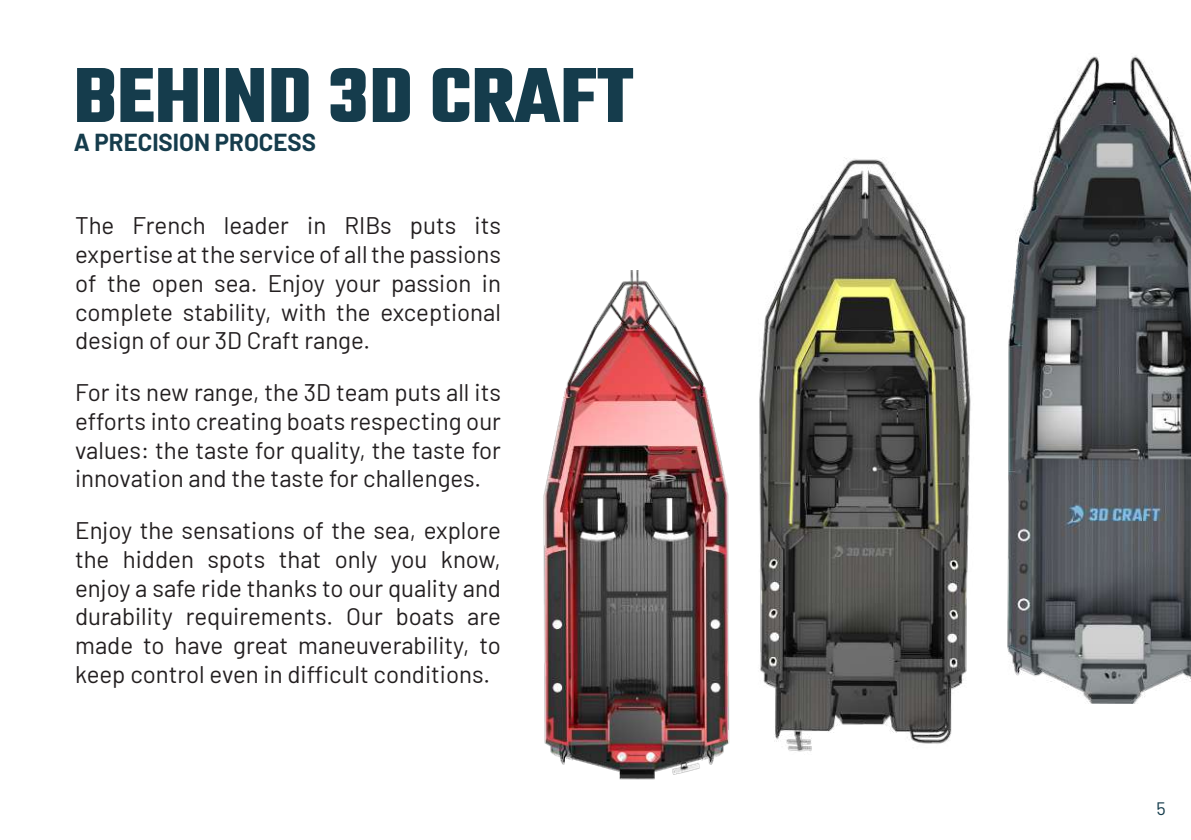
<style>
.page{position:relative;width:1191px;height:840px;background:#fff}
.page>*{position:absolute;margin:0;border:0;box-sizing:border-box;transform-origin:0 0}
.t1{font:700 84px "Teko";color:#153c4c}
.t2{font:24px/28.8px "Barlow";color:#231f20;text-align:justify}
.t3{font:700 24px "Barlow";color:#153c4c}
.t4{font:18px "Barlow";color:#153c4c}
</style>
<div class="page">
<img style="left:543px;top:270px;width:186px;height:510px">
<img style="left:759px;top:157px;width:193px;height:595px">
<img style="left:846px;top:55px;width:345px;height:648px">
<h1 class="t1" style="left:74px;top:41px;width:561px">BEHIND 3D CRAFT</h1>
<p class="t3" style="left:74px;top:124px;width:244px">A PRECISION PROCESS</p>
<p class="t2" style="left:75px;top:209px;width:427px">The French leader in RIBs puts its expertise at the service of all the passions of the open sea. Enjoy your passion in complete stability, with the exceptional design of our 3D Craft range.</p>
<p class="t2" style="left:75px;top:376px;width:427px">For its new range, the 3D team puts all its efforts into creating boats respecting our values: the taste for quality, the taste for innovation and the taste for challenges.</p>
<p class="t2" style="left:75px;top:513px;width:427px">Enjoy the sensations of the sea, explore the hidden spots that only you know, enjoy a safe ride thanks to our quality and durability requirements. Our boats are made to have great maneuverability, to keep control even in difficult conditions.</p>
<p class="t4" style="left:1156px;top:795px;width:11px">5</p>
</div>
